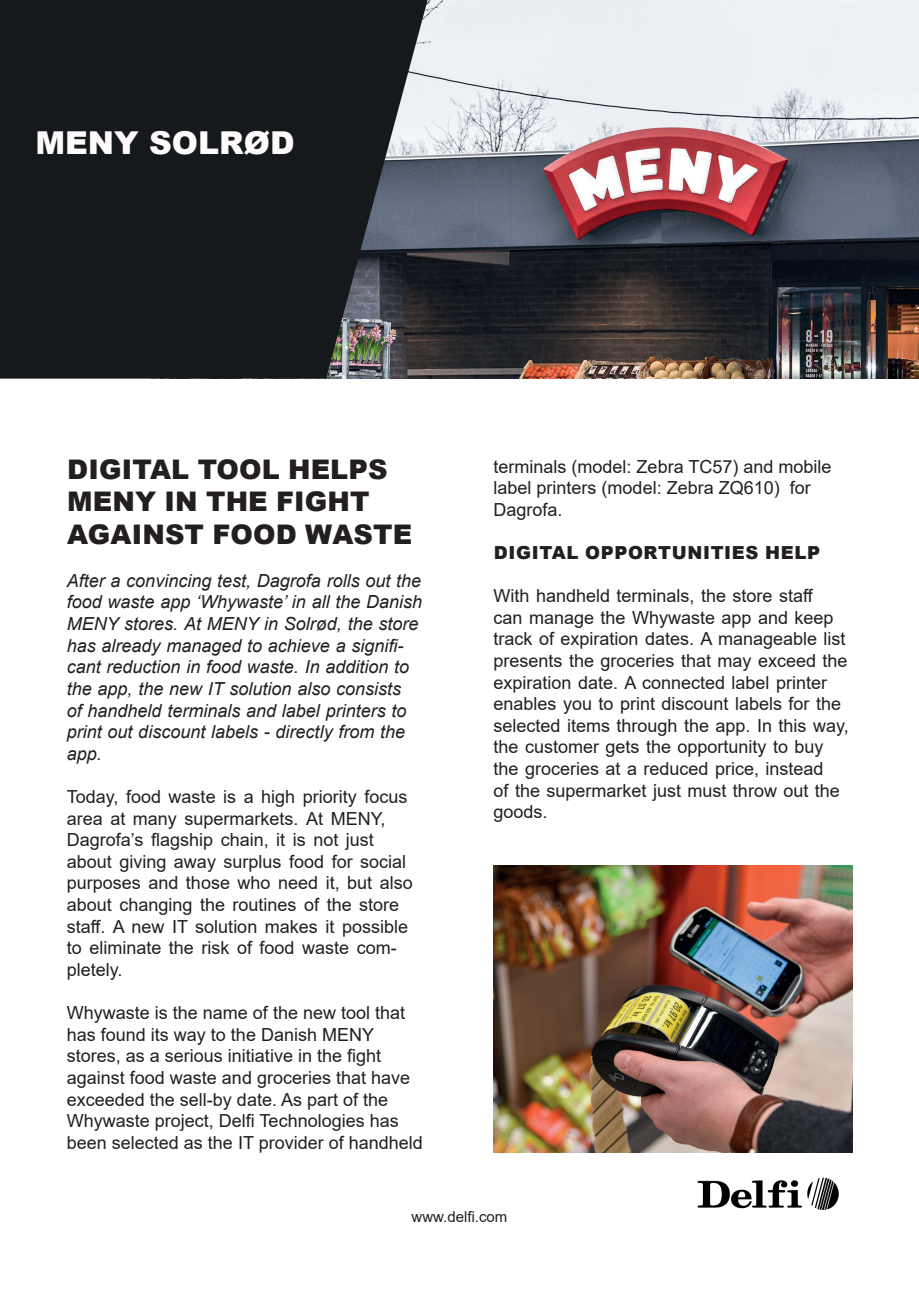
<style>
.page{position:relative;width:919px;height:1289px;background:#fff}
.page>*{position:absolute;margin:0;border:0;box-sizing:border-box;transform-origin:0 0}
.t1{font:900 31.5px "Arial";color:#fefafc}
.t2{font:900 27px/32.4px "Arial";letter-spacing:.005em;color:#231f20}
.t3{font:18px/21.6px "Arial";color:#231f20}
.t4{font:italic 18px/21.6px "Arial";color:#231f20}
.t5{font:900 18px "Arial";letter-spacing:.035em;color:#231f20}
.t6{font:15px "Arial";color:#231f20}
</style>
<div class="page">
<img style="left:697px;top:1177px;width:142px;height:33px">
<img style="left:427px;top:0;width:491px;height:378px">
<svg style="left:0;top:0;width:427px;height:378px;background:#1f2326"></svg>
<img style="left:493px;top:865px;width:359px;height:287px">
<h1 class="t1" style="left:35px;top:125px;width:260px">MENY SOLRØD</h1>
<h2 class="t2" style="left:67px;top:453px;width:346px">DIGITAL TOOL HELPS<br>MENY IN THE FIGHT<br>AGAINST FOOD WASTE</h2>
<p class="t4" style="left:67px;top:571px;width:357px">After a convincing test, Dagrofa rolls out the food waste app ‘Whywaste’ in all the Danish MENY stores. At MENY in Solrød, the store has already managed to achieve a signifi&shy;cant reduction in food waste. In addition to the app, the new IT solution also consists<br>of handheld terminals and label printers to print out discount labels - directly from the app.</p>
<p class="t3" style="left:67px;top:787px;width:347px">Today, food waste is a high priority focus area at many supermarkets. At MENY, Dagrofa’s flagship chain, it is not just about giving away surplus food for social purposes and those who need it, but also about changing the routines of the store staff. A new IT solution makes it possible to eliminate the risk of food waste com&shy;pletely.</p>
<p class="t3" style="left:67px;top:1003px;width:357px">Whywaste is the name of the new tool that has found its way to the Danish MENY stores, as a serious initiative in the fight against food waste and groceries that have exceeded the sell-by date. As part of the Whywaste project, Delfi Technologies has been selected as the IT provider of handheld</p>
<p class="t3" style="left:493px;top:457px;width:339px">terminals (model: Zebra TC57) and mobile label printers (model: Zebra ZQ610) for<br>Dagrofa.</p>
<p class="t5" style="left:494px;top:542px;width:328px">DIGITAL OPPORTUNITIES HELP</p>
<p class="t3" style="left:493px;top:585px;width:356px">With handheld terminals, the store staff<br>can manage the Whywaste app and keep track of expiration dates. A manageable list presents the groceries that may exceed the expiration date. A connected label printer enables you to print discount labels for the selected items through the app. In this way, the customer gets the opportunity to buy the groceries at a reduced price, instead<br>of the supermarket just must throw out the goods.</p>
<p class="t6" style="left:411px;top:1206px;width:97px">www.delfi.com</p>
</div>
